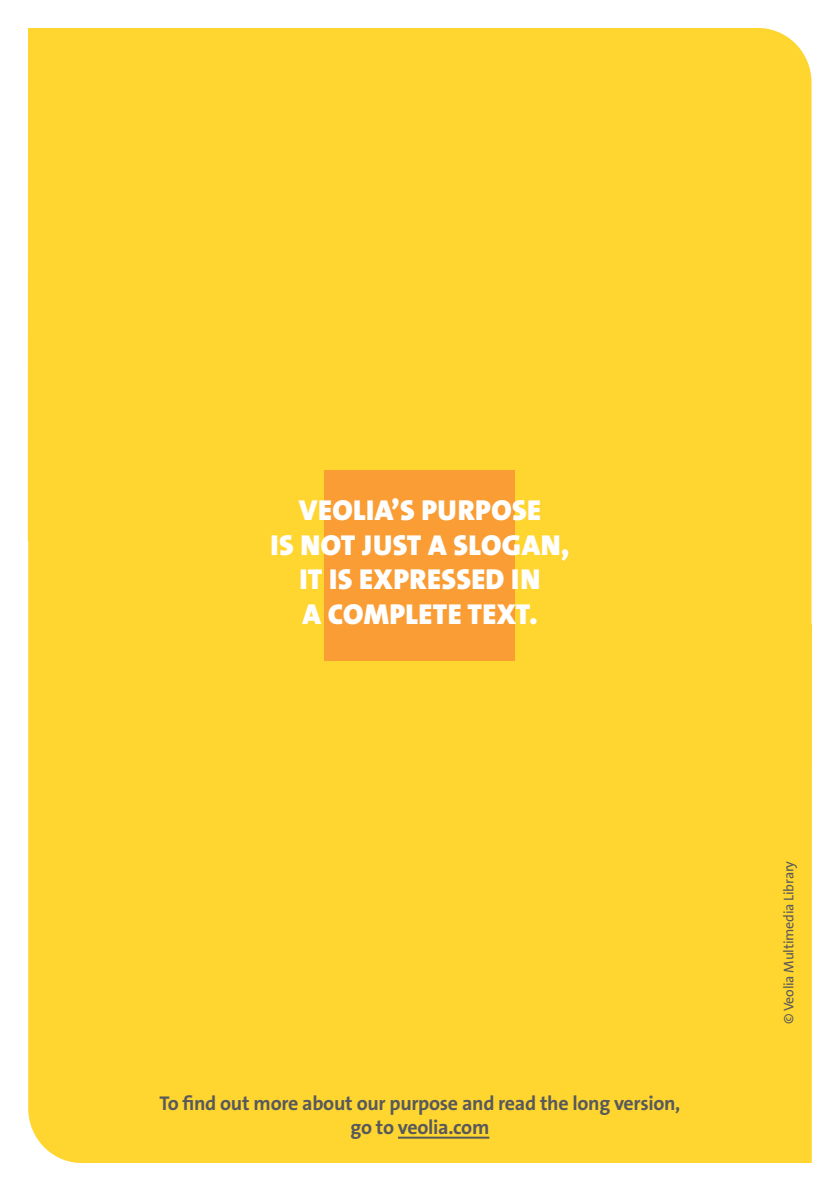
<style>
.page{position:relative;width:840px;height:1191px;background:#fff}
.page>*{position:absolute;margin:0;border:0;box-sizing:border-box;transform-origin:0 0}
.t1{font:900 29px/34.8px "The Sans OT9";letter-spacing:.015em;color:#fff;text-align:center}
.t2{font:700 20px/24px "The Sans OT7";letter-spacing:-.015em;color:#58595b;text-align:center}
.t3{font:14px "The Sans OT5 Plain";letter-spacing:-.015em;color:#58595b}
</style>
<div class="page">
<div style="left:28px;top:624px;width:784px;height:540px;background:#ffd530"></div>
<div style="left:27px;top:27px;width:785px;height:597px;background:#ffd530"></div>
<h1 class="t1" style="left:270px;top:493px;width:300px">VEOLIA’S PURPOSE<br>IS NOT JUST A SLOGAN,<br>IT IS EXPRESSED IN<br>A COMPLETE TEXT.</h1>
<p class="t2" style="left:159px;top:1091px;width:522px">To find out more about our purpose and read the long version, go to veolia.com</p>
<p class="t3" style="left:779px;top:1024px;width:165px;rotate:-90deg">© Veolia Multimedia Library</p>
</div>
